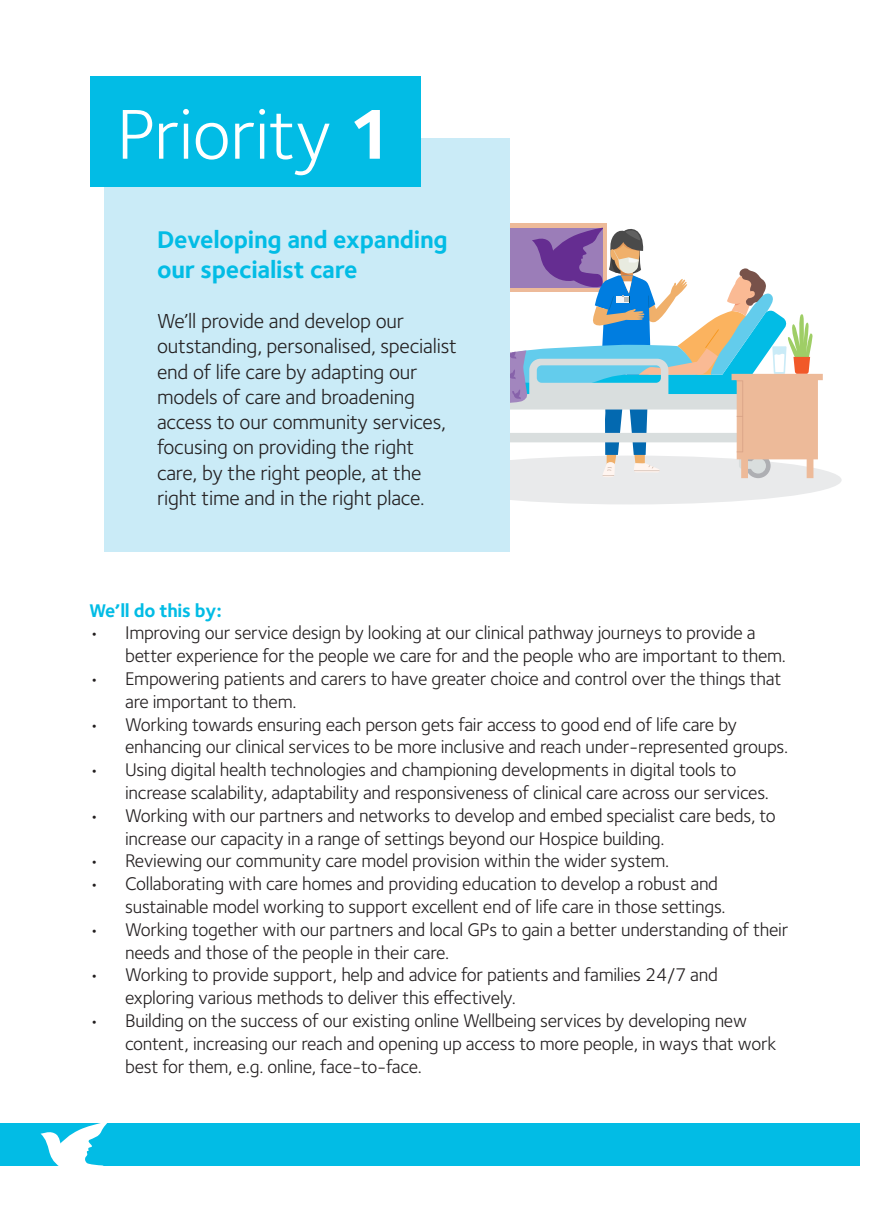
<style>
.page{position:relative;width:874px;height:1225px;background:#fff}
.page>*{position:absolute;margin:0;border:0;box-sizing:border-box;transform-origin:0 0}
.t1{font:73px "Foundry Sterling";letter-spacing:-.01em;color:#fff}
.t2{font:700 25px/30px "Foundry Sterling";letter-spacing:-.01em;color:#02bce5}
.t3{font:21px/25.2px "Foundry Sterling";letter-spacing:-.01em;color:#231f20}
.t4{font:19px/22.8px "Foundry Sterling";letter-spacing:-.015em;color:#231f20}
.t5{font:700 19px "Foundry Sterling";letter-spacing:-.015em;color:#02bce5}
.s1{font-weight:700}
</style>
<div class="page">
<div style="left:496px;top:223px;width:110px;height:69px;background:#edba99"></div>
<div style="left:420px;top:455px;width:421px;height:49px;background:#e9eaeb;border-radius:50%"></div>
<svg style="left:509px;top:227px;width:313px;height:251px"></svg>
<div style="left:104px;top:137px;width:405px;height:414px;background:#caebf7"></div>
<div style="left:90px;top:76px;width:331px;height:110px;background:#02bce5"></div>
<div style="left:0;top:1123px;width:859px;height:42px;background:#02bce5"></div>
<svg style="left:41px;top:1123px;width:66px;height:42px"></svg>
<h1 class="t1" style="left:116px;top:92px;width:279px">Priority <span class="s1">1</span></h1>
<h2 class="t2" style="left:157px;top:225px;width:292px">Developing and expanding our specialist care</h2>
<p class="t3" style="left:157px;top:309px;width:301px">We’ll provide and develop our outstanding, personalised, specialist end of life care by adapting our models of care and broadening access to our community services, focusing on providing the right care, by the right people, at the right time and in the right place.</p>
<p class="t5" style="left:89px;top:599px;width:134px">We’ll do this by:</p>
<p class="t4" style="left:125px;top:622px;width:662px;text-indent:-36px">• Improving our service design by looking at our clinical pathway journeys to provide a better experience for the people we care for and the people who are important to them.</p>
<p class="t4" style="left:125px;top:667px;width:657px;text-indent:-36px">• Empowering patients and carers to have greater choice and control over the things that are important to them.</p>
<p class="t4" style="left:125px;top:713px;width:664px;text-indent:-36px">• Working towards ensuring each person gets fair access to good end of life care by enhancing our clinical services to be more inclusive and reach under-represented groups.</p>
<p class="t4" style="left:125px;top:758px;width:645px;text-indent:-36px">• Using digital health technologies and championing developments in digital tools to increase scalability, adaptability and responsiveness of clinical care across our services.</p>
<p class="t4" style="left:125px;top:804px;width:651px;text-indent:-36px">• Working with our partners and networks to develop and embed specialist care beds, to increase our capacity in a range of settings beyond our Hospice building.</p>
<p class="t4" style="left:89px;top:850px;width:581px">• Reviewing our community care model provision within the wider system.</p>
<p class="t4" style="left:125px;top:872px;width:601px;text-indent:-36px">• Collaborating with care homes and providing education to develop a robust and sustainable model working to support excellent end of life care in those settings.</p>
<p class="t4" style="left:125px;top:918px;width:664px;text-indent:-36px">• Working together with our partners and local GPs to gain a better understanding of their needs and those of the people in their care.</p>
<p class="t4" style="left:125px;top:964px;width:594px;text-indent:-36px">• Working to provide support, help and advice for patients and families 24/7 and exploring various methods to deliver this effectively.</p>
<p class="t4" style="left:125px;top:1009px;width:652px;text-indent:-36px">• Building on the success of our existing online Wellbeing services by developing new content, increasing our reach and opening up access to more people, in ways that work best for them, e.g. online, face-to-face.</p>
</div>
